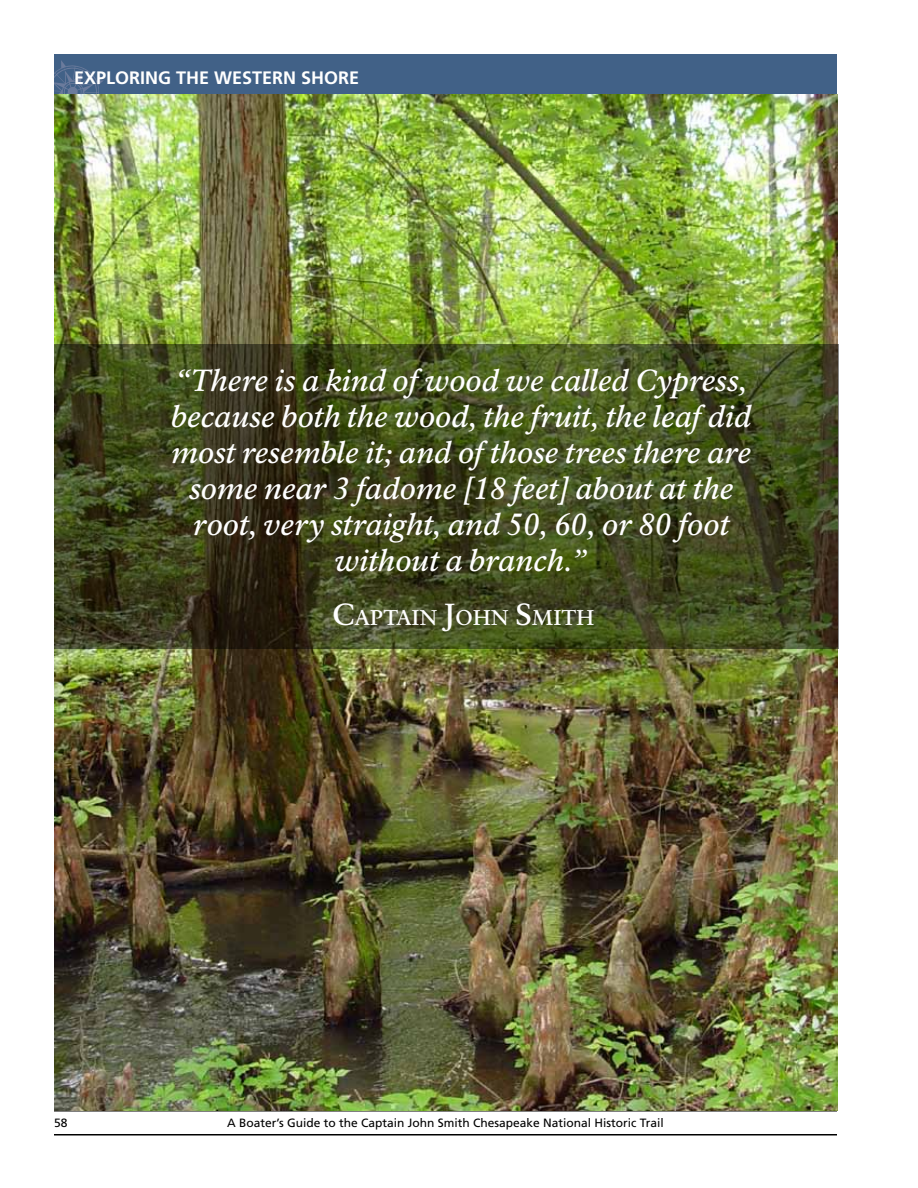
<style>
.page{position:relative;width:918px;height:1188px;background:#fff}
.page>*{position:absolute;margin:0;border:0;box-sizing:border-box;transform-origin:0 0}
.t1{font:italic 30px/36px "NPS Rawlinson OT Med";color:#fff;text-align:center}
.t2{font:500 21px "NPS Rawlinson OT";color:#fff}
.t3{font:700 18px "Frutiger LT Std";color:#fff}
.t4{font:12px "Frutiger LT Std";color:#000}
.s1{font-size:30px}
</style>
<div class="page">
<div style="left:54px;top:54px;width:783px;height:41px;background:#416187"></div>
<svg style="left:54px;top:60px;width:50px;height:35px"></svg>
<hr style="left:54px;top:1134px;width:783px;height:2px;background:#000">
<hr style="left:54px;top:1110px;width:783px;height:2px;background:#000">
<img style="left:54px;top:95px;width:783px;height:1015px">
<svg style="left:54px;top:344px;width:784px;height:305px;background:#3f461e"></svg>
<p class="t3" style="left:74px;top:67px;width:12px">EXPLORIN</p>
<p class="t3" style="left:158px;top:67px;width:30px">G THE</p>
<p class="t3" style="left:214px;top:67px;width:50px">WE STERN</p>
<p class="t3" style="left:301px;top:67px;width:23px">SHORE</p>
<p class="t1" style="left:171px;top:363px;width:582px">“There is a kind of wood we called Cypress, because both the wood, the fruit, the leaf did most resemble it; and of those trees there are some near 3 fadome [18 feet] about at the root, very straight, and 50, 60, or 80 foot without a branch.”</p>
<p class="t2" style="left:332px;top:604px;width:264px"><span class="s1">C</span>APTAIN <span class="s1">J</span>OHN <span class="s1">S</span>MITH</p>
<p class="t4" style="left:54px;top:1115px;width:15px">58</p>
<p class="t4" style="left:227px;top:1115px;width:438px">A Boater’s Guide to the Captain John Smith Chesapeake National Historic Trail</p>
</div>
